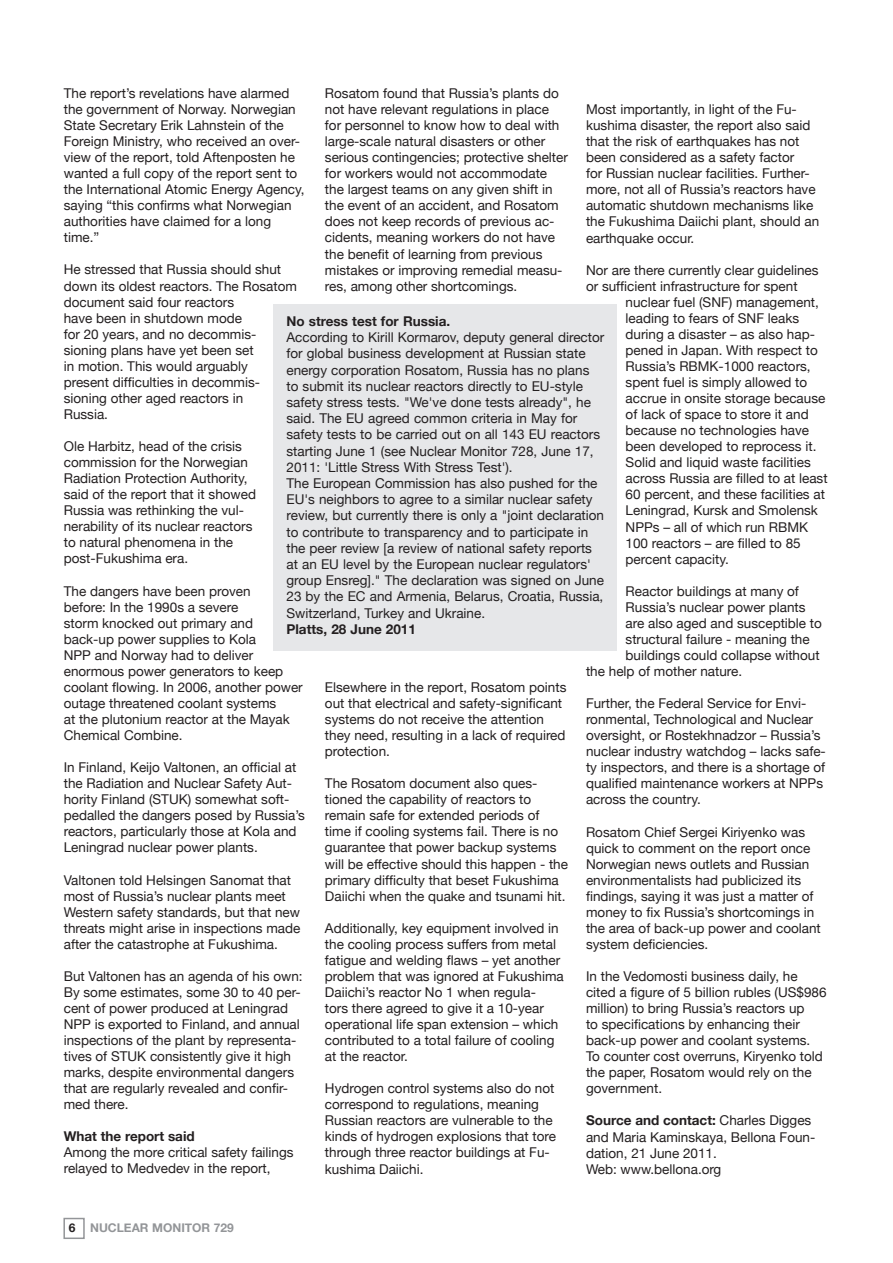
<style>
.page{position:relative;width:893px;height:1263px;background:#fff}
.page>*{position:absolute;margin:0;border:0;box-sizing:border-box;transform-origin:0 0}
.t1{font:13.5px/16px "Helvetica Neue";color:#231f20}
.t2{font:700 13.5px "Helvetica Neue";color:#231f20}
.t3{font:700 12px "Helvetica Neue";color:#939598}
.s1{font-weight:700}
.s2{color:#231f20}
</style>
<div class="page">
<div style="left:63px;top:1218px;width:22px;height:21px;border:2px solid #939598"></div>
<div style="left:274px;top:304px;width:343px;height:346px;background:#e6e7e9"></div>
<p class="t1" style="left:325px;top:85px;width:245px">Rosatom found that Russia’s plants do not have relevant regulations in place for personnel to know how to deal with large-scale natural disasters or other serious contingencies; protective shelter for workers would not accommodate the largest teams on any given shift in the event of an accident, and Rosatom does not keep records of previous ac&shy;cidents, meaning workers do not have the benefit of learning from previous mistakes or improving remedial measu&shy;res, among other shortcomings.</p>
<p class="t1" style="left:64px;top:85px;width:242px">The report’s revelations have alarmed the government of Norway. Norwegian State Secretary Erik Lahnstein of the Foreign Ministry, who received an over&shy;view of the report, told Aftenposten he wanted a full copy of the report sent to the International Atomic Energy Agency, saying “this confirms what Norwegian authorities have claimed for a long time.”</p>
<p class="t1" style="left:64px;top:261px;width:235px">He stressed that Russia should shut down its oldest reactors. The Rosatom document said four reactors<br>have been in shutdown mode<br>for 20 years, and no decommis&shy;sioning plans have yet been set<br>in motion. This would arguably<br>present difficulties in decommis&shy;sioning other aged reactors in<br>Russia.</p>
<p class="t1" style="left:64px;top:438px;width:194px">Ole Harbitz, head of the crisis commission for the Norwegian<br>Radiation Protection Authority, said of the report that it showed<br>Russia was rethinking the vul&shy;nerability of its nuclear reactors to natural phenomena in the post-Fukushima era.</p>
<p class="t1" style="left:64px;top:582px;width:241px">The dangers have been proven<br>before: In the 1990s a severe<br>storm knocked out primary and back-up power supplies to Kola<br>NPP and Norway had to deliver enormous power generators to keep coolant flowing. In 2006, another power outage threatened coolant systems<br>at the plutonium reactor at the Mayak<br>Chemical Combine.</p>
<p class="t1" style="left:64px;top:759px;width:243px">In Finland, Keijo Valtonen, an official at the Radiation and Nuclear Safety Aut&shy;hority Finland (STUK) somewhat soft&shy;pedalled the dangers posed by Russia’s reactors, particularly those at Kola and Leningrad nuclear power plants.</p>
<p class="t1" style="left:64px;top:871px;width:238px">Valtonen told Helsingen Sanomat that most of Russia’s nuclear plants meet Western safety standards, but that new threats might arise in inspections made after the catastrophe at Fukushima.</p>
<p class="t1" style="left:64px;top:968px;width:240px">But Valtonen has an agenda of his own:<br>By some estimates, some 30 to 40 per&shy;cent of power produced at Leningrad NPP is exported to Finland, and annual inspections of the plant by representa&shy;tives of STUK consistently give it high marks, despite environmental dangers that are regularly revealed and confir&shy;med there.</p>
<p class="t2" style="left:64px;top:1128px;width:133px">What the report said</p>
<p class="t1" style="left:64px;top:1144px;width:231px">Among the more critical safety failings relayed to Medvedev in the report,</p>
<p class="t1" style="left:586px;top:101px;width:235px">Most importantly, in light of the Fu&shy;kushima disaster, the report also said that the risk of earthquakes has not been considered as a safety factor<br>for Russian nuclear facilities. Further&shy;more, not all of Russia’s reactors have automatic shutdown mechanisms like the Fukushima Daiichi plant, should an earthquake occur.</p>
<p class="t1" style="left:586px;top:262px;width:234px">Nor are there currently clear guidelines or sufficient infrastructure for spent</p>
<p class="t1" style="left:626px;top:294px;width:204px">nuclear fuel (SNF) management, leading to fears of SNF leaks during a disaster – as also hap&shy;pened in Japan. With respect to<br>Russia’s RBMK-1000 reactors, spent fuel is simply allowed to accrue in onsite storage because of lack of space to store it and because no technologies have been developed to reprocess it.<br>Solid and liquid waste facilities across Russia are filled to at least<br>60 percent, and these facilities at<br>Leningrad, Kursk and Smolensk<br>NPPs – all of which run RBMK<br>100 reactors – are filled to 85 percent capacity.</p>
<p class="t1" style="left:626px;top:583px;width:175px">Reactor buildings at many of</p>
<p class="t1" style="left:626px;top:599px;width:182px">Russia’s nuclear power plants</p>
<p class="t1" style="left:626px;top:615px;width:198px">are also aged and susceptible to</p>
<p class="t1" style="left:626px;top:631px;width:186px">structural failure - meaning the</p>
<p class="t1" style="left:626px;top:647px;width:196px">buildings could collapse without</p>
<p class="t1" style="left:586px;top:663px;width:158px">the help of mother nature.</p>
<p class="t1" style="left:586px;top:695px;width:241px">Further, the Federal Service for Envi&shy;ronmental, Technological and Nuclear oversight, or Rostekhnadzor – Russia’s nuclear industry watchdog – lacks safe&shy;ty inspectors, and there is a shortage of qualified maintenance workers at NPPs across the country.</p>
<p class="t1" style="left:586px;top:823px;width:236px">Rosatom Chief Sergei Kiriyenko was quick to comment on the report once Norwegian news outlets and Russian environmentalists had publicized its findings, saying it was just a matter of money to fix Russia’s shortcomings in the area of back-up power and coolant system deficiencies.</p>
<p class="t1" style="left:586px;top:968px;width:242px">In the Vedomosti business daily, he cited a figure of 5 billion rubles (US$986 million) to bring Russia’s reactors up<br>to specifications by enhancing their back-up power and coolant systems.<br>To counter cost overruns, Kiryenko told the paper, Rosatom would rely on the government.</p>
<p class="t1" style="left:586px;top:1112px;width:231px"><span class="s1">Source and contact:</span> Charles Digges and Maria Kaminskaya, Bellona Foun&shy;dation, 21 June 2011.<br>Web: www.bellona.org</p>
<p class="t2" style="left:286px;top:313px;width:165px">No stress test for Russia.</p>
<p class="t1" style="left:286px;top:329px;width:319px">According to Kirill Kormarov, deputy general director for global business development at Russian state energy corporation Rosatom, Russia has no plans to submit its nuclear reactors directly to EU-style safety stress tests. "We've done tests already", he said. The EU agreed common criteria in May for safety tests to be carried out on all 143 EU reactors starting June 1 (see Nuclear Monitor 728, June 17, 2011: 'Little Stress With Stress Test').<br>The European Commission has also pushed for the EU's neighbors to agree to a similar nuclear safety review, but currently there is only a "joint declaration to contribute to transparency and to participate in the peer review [a review of national safety reports at an EU level by the European nuclear regulators' group Ensreg]." The declaration was signed on June 23 by the EC and Armenia, Belarus, Croatia, Russia, Switzerland, Turkey and Ukraine.</p>
<p class="t2" style="left:286px;top:621px;width:131px">Platts, 28 June 2011</p>
<p class="t1" style="left:325px;top:679px;width:243px">Elsewhere in the report, Rosatom points out that electrical and safety-significant systems do not receive the attention they need, resulting in a lack of required protection.</p>
<p class="t1" style="left:325px;top:775px;width:245px">The Rosatom document also ques&shy;tioned the capability of reactors to remain safe for extended periods of time if cooling systems fail. There is no guarantee that power backup systems will be effective should this happen - the primary difficulty that beset Fukushima Daiichi when the quake and tsunami hit.</p>
<p class="t1" style="left:325px;top:920px;width:240px">Additionally, key equipment involved in the cooling process suffers from metal fatigue and welding flaws – yet another problem that was ignored at Fukushima Daiichi’s reactor No 1 when regula-<br>tors there agreed to give it a 10-year operational life span extension – which contributed to a total failure of cooling at the reactor.</p>
<p class="t1" style="left:325px;top:1080px;width:233px">Hydrogen control systems also do not correspond to regulations, meaning Russian reactors are vulnerable to the kinds of hydrogen explosions that tore through three reactor buildings at Fu&shy;kushima Daiichi.</p>
<p class="t3" style="left:69px;top:1220px;width:103px"><span class="s2">6</span> Nuclear Monito</p>
<p class="t3" style="left:202px;top:1220px;width:34px">r 729</p>
</div>
